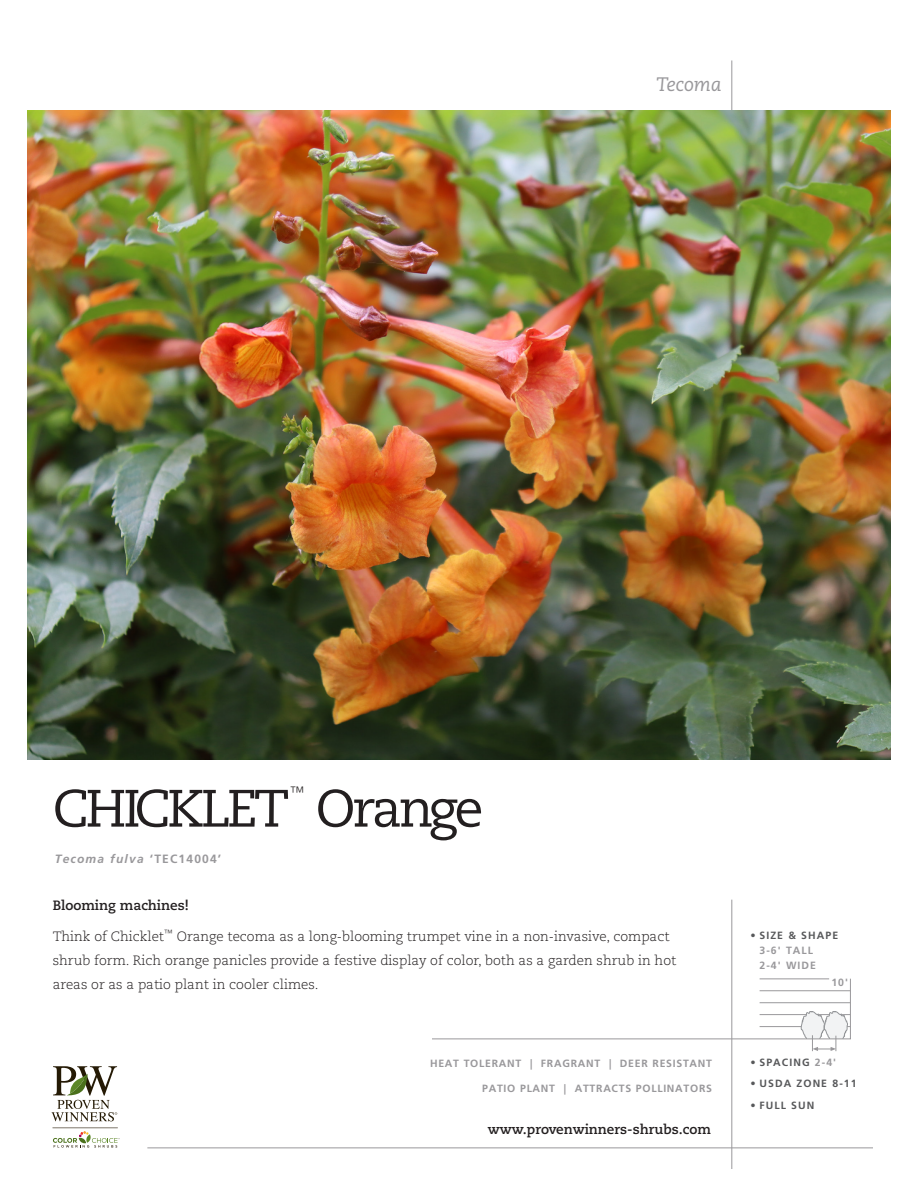
<style>
.page{position:relative;width:918px;height:1188px;background:#fff}
.page>*{position:absolute;margin:0;border:0;box-sizing:border-box;transform-origin:0 0}
.t1{font:52.5px "Caecilia";letter-spacing:-.06em;color:#231f20}
.t2{font:italic 19.5px "Caecilia";color:#99989b}
.t3{font:300 15px "Caecilia";color:#231f20}
.t4{font:300 13.5px/24px "Caecilia";color:#231f20}
.t5{font:700 13.5px "Caecilia";color:#231f20}
.Body_Copy{font:italic 700 12px "Frutiger";letter-spacing:.1em;color:#99989b}
.Body_Copy-2{font:700 10.5px "Frutiger";letter-spacing:.07em;color:#99989b}
.Body_Copy-3{font:700 10.5px "Frutiger";letter-spacing:.1em;color:#57585a}
.Body_Copy-4{font:700 10.5px/15px "Frutiger";letter-spacing:.1em;color:#99989b}
.s1{font-style:normal}
.s2{color:#99989b}
</style>
<div class="page">
<hr style="left:731px;top:60px;width:1px;height:67px;background:#99989b">
<img style="left:27px;top:110px;width:864px;height:649px">
<hr style="left:731px;top:900px;width:1px;height:269px;background:#99989b">
<hr style="left:147px;top:1148px;width:726px;height:1px;background:#99989b">
<svg style="left:51px;top:1066px;width:66px;height:55px"></svg>
<svg style="left:52px;top:1128px;width:68px;height:20px"></svg>
<svg style="left:432px;top:978px;width:419px;height:73px"></svg>
<p class="t2" style="left:656px;top:74px;width:67px">Tecoma</p>
<p class="t3" style="left:290px;top:783px;width:16px">™</p>
<p class="t1" style="left:53px;top:778px;width:238px">CHICKLET</p>
<p class="Body_Copy" style="left:55px;top:851px;width:168px">Tecoma fulva <span class="s1">‘TEC14004’</span></p>
<p class="t1" style="left:316px;top:778px;width:169px">Orange</p>
<p class="t5" style="left:53px;top:897px;width:138px">Blooming machines!</p>
<p class="t4" style="left:53px;top:925px;width:625px">Think of Chicklet<sup>™</sup> Orange tecoma as a long-blooming trumpet vine in a non-invasive, compact shrub form. Rich orange panicles provide a festive display of color, both as a garden shrub in hot areas or as a patio plant in cooler climes.</p>
<p class="Body_Copy-2" style="left:430px;top:1057px;width:284px">HEAT TOLERANT | FRAGRANT | DEER RESISTANT</p>
<p class="Body_Copy-2" style="left:482px;top:1082px;width:231px">PATIO PLANT | ATTRACTS POLLINATORS</p>
<p class="t5" style="left:488px;top:1121px;width:225px">www.provenwinners-shrubs.com</p>
<p class="Body_Copy-3" style="left:751px;top:930px;width:89px">• SIZE &amp; SHAPE</p>
<p class="Body_Copy-4" style="left:760px;top:943px;width:58px">3-6' TALL<br>2-4' WIDE</p>
<p class="Body_Copy-2" style="left:831px;top:976px;width:18px">10'</p>
<p class="Body_Copy-3" style="left:751px;top:1056px;width:87px">• SPACING <span class="s2">2-4'</span></p>
<p class="Body_Copy-3" style="left:751px;top:1078px;width:108px">• USDA ZONE 8-11</p>
<p class="Body_Copy-3" style="left:751px;top:1099px;width:65px">• FULL SUN</p>
</div>
